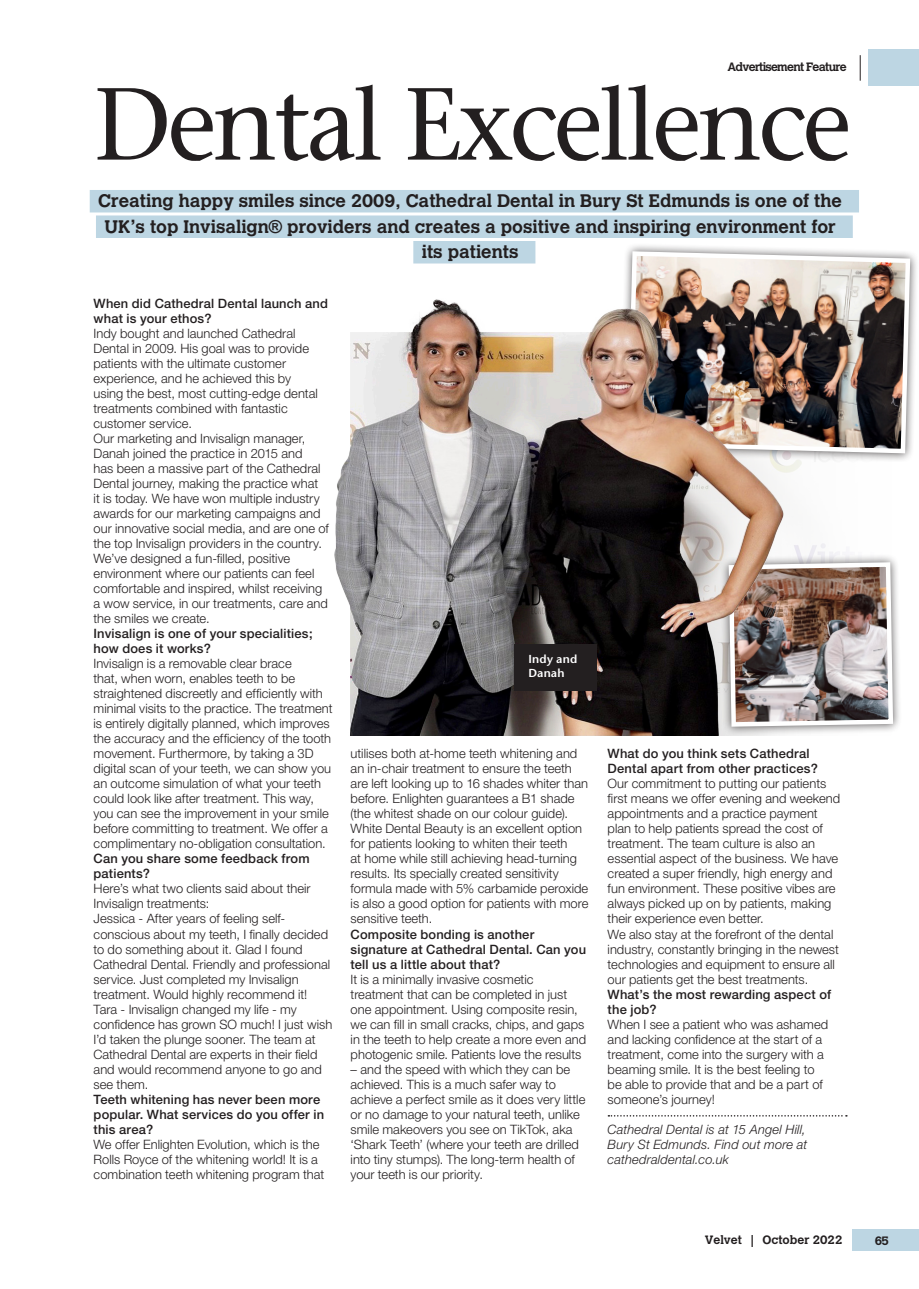
<style>
.page{position:relative;width:919px;height:1289px;background:#fff}
.page>*{position:absolute;margin:0;border:0;box-sizing:border-box;transform-origin:0 0}
.Headline_plain_black{font:102px "Stone Serif";letter-spacing:-.04em;color:#231f20}
.Standfirst_with_tint{font:700 18px "Calvert";color:#231f20}
.Body_text_no_indent{font:300 12.9px/15px "Helvetica Neue LT Std";color:#231f20}
.Body_text_bold{font:500 12.9px/15px "Helvetica Neue";letter-spacing:.015em;color:#231f20}
.Body_text_italic{font:italic 300 12.9px/15px "Helvetica Neue LT Std";letter-spacing:.015em;color:#231f20}
.Folio_right{font:700 12px "Calvert";letter-spacing:-.06em;color:#231f20}
.Folio_right-2{font:700 12px "Calvert";color:#231f20}
.Caption_rev{font:600 11.55px/13.8px "Stone Sans";letter-spacing:.02em;color:#fff}
</style>
<div class="page">
<div style="left:868px;top:50px;width:50px;height:36px;background:#bdd6e3"></div>
<svg style="left:859px;top:55px;width:1px;height:26px"></svg>
<div style="left:618px;top:242px;width:300px;height:220px;background:#231f20;opacity:.75"></div>
<img style="left:625px;top:249px;width:287px;height:206px">
<div style="left:719px;top:553px;width:183px;height:183px;background:#231f20;opacity:.75"></div>
<img style="left:816px;top:560px;width:79px;height:169px">
<img style="left:334px;top:294px;width:482px;height:442px">
<div style="left:90px;top:190px;width:769px;height:22px;background:#bdd6e3"></div>
<div style="left:96px;top:215px;width:756px;height:23px;background:#bdd6e3"></div>
<div style="left:413px;top:241px;width:122px;height:22px;background:#bdd6e3"></div>
<svg style="left:608px;top:1115px;width:238px;height:1px"></svg>
<div style="left:514px;top:644px;width:82px;height:47px;background:#231f20"></div>
<div style="left:852px;top:1228px;width:66px;height:22px;background:#bdd6e3"></div>
<p class="Folio_right" style="left:727px;top:59px;width:121px">Advertisement Feature</p>
<p class="Headline_plain_black" style="left:94px;top:64px;width:759px">Dental Excellence</p>
<p class="Standfirst_with_tint" style="left:98px;top:189px;width:745px">Creating happy smiles since 2009, Cathedral Dental in Bury St Edmunds is one of the</p>
<p class="Standfirst_with_tint" style="left:104px;top:215px;width:732px">UK’s top Invisalign® providers and creates a positive and inspiring environment for</p>
<p class="Standfirst_with_tint" style="left:422px;top:240px;width:98px">its patients</p>
<p class="Body_text_bold" style="left:94px;top:296px;width:236px">When did Cathedral Dental launch and what is your ethos?</p>
<p class="Body_text_no_indent" style="left:94px;top:326px;width:226px">Indy bought and launched Cathedral Dental in 2009. His goal was to provide patients with the ultimate customer experience, and he achieved this by using the best, most cutting-edge dental treatments combined with fantastic customer service.</p>
<p class="Body_text_no_indent" style="left:94px;top:431px;width:237px">Our marketing and Invisalign manager, Danah joined the practice in 2015 and<br>has been a massive part of the Cathedral Dental journey, making the practice what<br>it is today. We have won multiple industry awards for our marketing campaigns and our innovative social media, and are one of the top Invisalign providers in the country.<br>We’ve designed a fun-filled, positive environment where our patients can feel comfortable and inspired, whilst receiving a wow service, in our treatments, care and the smiles we create.</p>
<p class="Body_text_bold" style="left:94px;top:626px;width:221px">Invisalign is one of your specialities; how does it works?</p>
<p class="Body_text_no_indent" style="left:94px;top:656px;width:240px">Invisalign is a removable clear brace<br>that, when worn, enables teeth to be straightened discreetly and efficiently with minimal visits to the practice. The treatment is entirely digitally planned, which improves the accuracy and the efficiency of the tooth movement. Furthermore, by taking a 3D digital scan of your teeth, we can show you an outcome simulation of what your teeth could look like after treatment. This way, you can see the improvement in your smile before committing to treatment. We offer a complimentary no-obligation consultation.</p>
<p class="Body_text_bold" style="left:94px;top:851px;width:217px">Can you share some feedback from patients?</p>
<p class="Body_text_no_indent" style="left:94px;top:881px;width:218px">Here’s what two clients said about their<br>Invisalign treatments:</p>
<p class="Body_text_no_indent" style="left:94px;top:911px;width:238px">Jessica - After years of feeling self&shy;conscious about my teeth, I finally decided to do something about it. Glad I found Cathedral Dental. Friendly and professional service. Just completed my Invisalign treatment. Would highly recommend it!</p>
<p class="Body_text_no_indent" style="left:94px;top:1001px;width:240px">Tara - Invisalign changed my life - my confidence has grown SO much! I just wish I’d taken the plunge sooner. The team at Cathedral Dental are experts in their field and would recommend anyone to go and see them.</p>
<p class="Body_text_bold" style="left:94px;top:1091px;width:232px">Teeth whitening has never been more popular. What services do you offer in this area?</p>
<p class="Body_text_no_indent" style="left:94px;top:1136px;width:232px">We offer Enlighten Evolution, which is the<br>Rolls Royce of the whitening world! It is a combination teeth whitening program that</p>
<p class="Caption_rev" style="left:528px;top:652px;width:50px">Indy and<br>Danah</p>
<p class="Body_text_no_indent" style="left:350px;top:746px;width:239px">utilises both at-home teeth whitening and an in-chair treatment to ensure the teeth are left looking up to 16 shades whiter than before. Enlighten guarantees a B1 shade (the whitest shade on our colour guide).</p>
<p class="Body_text_no_indent" style="left:350px;top:821px;width:239px">White Dental Beauty is an excellent option for patients looking to whiten their teeth<br>at home while still achieving head-turning results. Its specially created sensitivity formula made with 5% carbamide peroxide is also a good option for patients with more sensitive teeth.</p>
<p class="Body_text_bold" style="left:350px;top:926px;width:237px">Composite bonding is another signature at Cathedral Dental. Can you tell us a little about that?</p>
<p class="Body_text_no_indent" style="left:350px;top:971px;width:237px">It is a minimally invasive cosmetic treatment that can be completed in just one appointment. Using composite resin, we can fill in small cracks, chips, and gaps in the teeth to help create a more even and photogenic smile. Patients love the results</p>
<p class="Body_text_no_indent" style="left:350px;top:1061px;width:236px">– and the speed with which they can be achieved. This is a much safer way to achieve a perfect smile as it does very little or no damage to your natural teeth, unlike smile makeovers you see on TikTok, aka ‘Shark Teeth’ (where your teeth are drilled into tiny stumps). The long-term health of your teeth is our priority.</p>
<p class="Body_text_bold" style="left:607px;top:746px;width:212px">What do you think sets Cathedral<br>Dental apart from other practices?</p>
<p class="Body_text_no_indent" style="left:607px;top:776px;width:234px">Our commitment to putting our patients first means we offer evening and weekend appointments and a practice payment plan to help patients spread the cost of treatment. The team culture is also an essential aspect of the business. We have created a super friendly, high energy and fun environment. These positive vibes are always picked up on by patients, making their experience even better.</p>
<p class="Body_text_no_indent" style="left:607px;top:926px;width:233px">We also stay at the forefront of the dental industry, constantly bringing in the newest technologies and equipment to ensure all our patients get the best treatments.</p>
<p class="Body_text_bold" style="left:607px;top:986px;width:225px">What’s the most rewarding aspect of the job?</p>
<p class="Body_text_no_indent" style="left:607px;top:1016px;width:222px">When I see a patient who was ashamed and lacking confidence at the start of a treatment, come into the surgery with a beaming smile. It is the best feeling to be able to provide that and be a part of someone’s journey!</p>
<p class="Body_text_italic" style="left:607px;top:1121px;width:201px">Cathedral Dental is at 15 Angel Hill,<br>Bury St Edmunds. Find out more at cathedraldental.co.uk</p>
<p class="Folio_right-2" style="left:704px;top:1232px;width:139px">Velvet | October 2022</p>
<p class="Folio_right" style="left:874px;top:1232px;width:16px">65</p>
</div>
